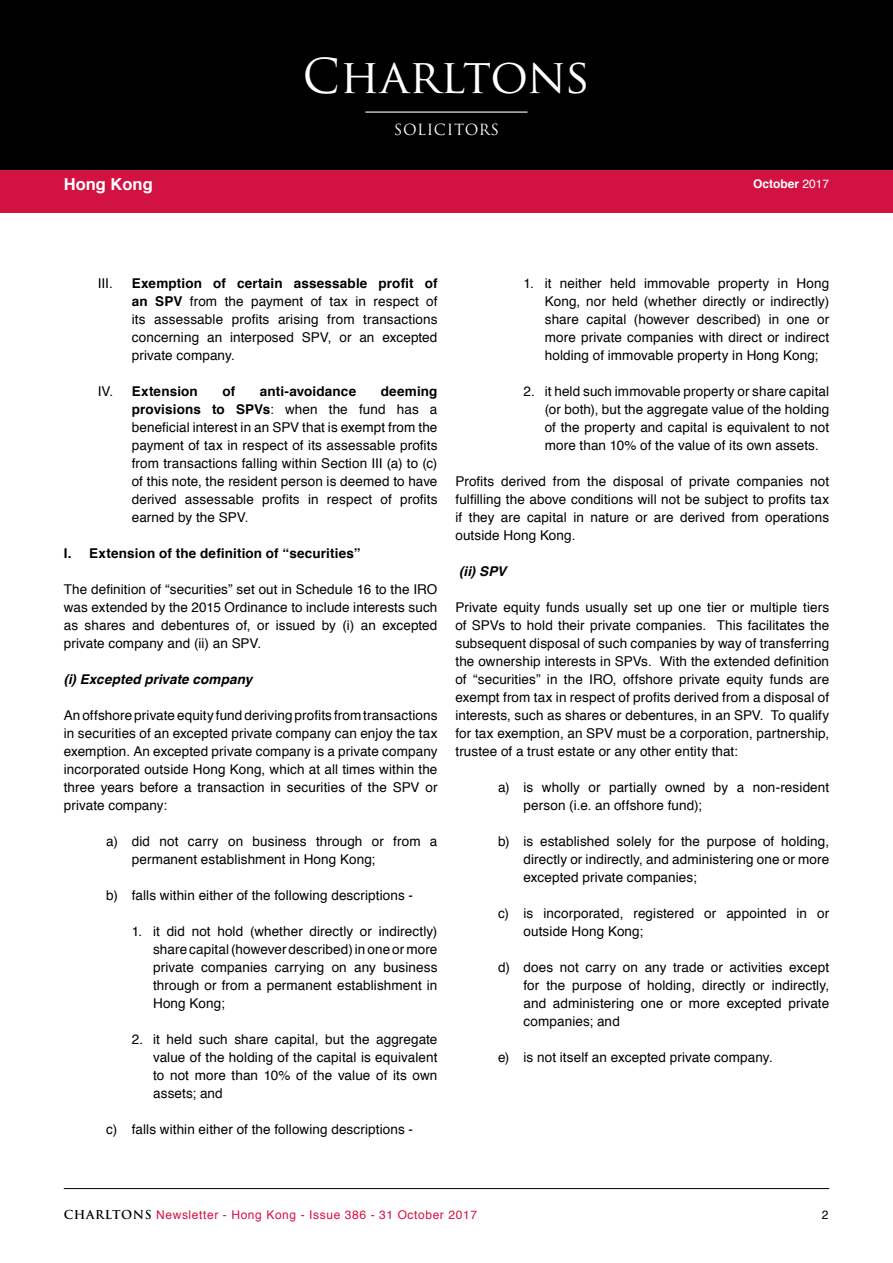
<style>
.page{position:relative;width:893px;height:1263px;background:#fff}
.page>*{position:absolute;margin:0;border:0;box-sizing:border-box;transform-origin:0 0}
.t1{font:46.8px "Trajan Pro";color:#fff}
.t2{font:700 16.5px "Helvetica";color:#fff}
.t3{font:15px "Trajan Pro";letter-spacing:.04em;color:#fff}
.t4{font:13.5px/18px "Helvetica";letter-spacing:.01em;color:#000;text-align:justify}
.t5{font:700 13.5px "Helvetica";letter-spacing:.01em;color:#000}
.t6{font:italic 700 13.5px "Helvetica";letter-spacing:.01em;color:#000}
.t7{font:12px "Helvetica";letter-spacing:.05em;color:#d21242}
.t8{font:700 12px "Helvetica";color:#fff}
.t9{font:12px "Helvetica";color:#000}
.s1{font-weight:400}
.s2{font-weight:700}
.s3{font-family:"Trajan Pro";font-weight:700;color:#000}
</style>
<div class="page">
<div style="left:0;top:194px;width:893px;height:19px;background:#d21242"></div>
<hr style="left:64px;top:1188px;width:765px;height:1px;background:#000">
<div style="left:0;top:0;width:893px;height:170px;background:#000"></div>
<div style="left:0;top:170px;width:893px;height:32px;background:#d21242"></div>
<hr style="left:365px;top:112px;width:162px;height:1px;background:#fff">
<p class="t2" style="left:64px;top:171px;width:90px">Hong Kong</p>
<h1 class="t1" style="left:303px;top:47px;width:289px">Charltons</h1>
<p class="t3" style="left:394px;top:120px;width:107px">SOLICITORS</p>
<p class="t8" style="left:753px;top:174px;width:78px">October <span class="s1">2017</span></p>
<p class="t4" style="left:98px;top:275px;width:16px">III.</p>
<p class="t4" style="left:132px;top:275px;width:307px"><span class="s2">Exemption of certain assessable profit of an SPV</span> from the payment of tax in respect of its assessable profits arising from transactions concerning an interposed SPV, or an excepted private company.</p>
<p class="t5" style="left:98px;top:380px;width:102px"><span class="s1">IV.</span> Extension</p>
<p class="t5" style="left:222px;top:380px;width:14px">of</p>
<p class="t5" style="left:260px;top:380px;width:98px">anti-avoidance</p>
<p class="t4" style="left:132px;top:383px;width:307px;text-indent:249px"><span class="s2">deeming provisions to SPVs</span>: when the fund has a beneficial interest in an SPV that is exempt from the payment of tax in respect of its assessable profits from transactions falling within Section III (a) to (c) of this note, the resident person is deemed to have derived assessable profits in respect of profits earned by the SPV.</p>
<p class="t5" style="left:64px;top:542px;width:298px">I. Extension of the definition of “securities”</p>
<p class="t4" style="left:64px;top:581px;width:375px">The definition of “securities” set out in Schedule 16 to the IRO was extended by the 2015 Ordinance to include interests such as shares and debentures of, or issued by (i) an excepted private company and (ii) an SPV.</p>
<p class="t6" style="left:64px;top:668px;width:190px">(i) Excepted private company</p>
<p class="t4" style="left:64px;top:707px;width:375px">An offshore private equity fund deriving profits from transactions in securities of an excepted private company can enjoy the tax exemption. An excepted private company is a private company incorporated outside Hong Kong, which at all times within the three years before a transaction in securities of the SPV or private company:</p>
<p class="t4" style="left:132px;top:833px;width:307px;text-indent:-26px">a) did not carry on business through or from a permanent establishment in Hong Kong;</p>
<p class="t4" style="left:106px;top:887px;width:308px">b) falls within either of the following descriptions -</p>
<p class="t4" style="left:153px;top:923px;width:286px;text-indent:-21px">1. it did not hold (whether directly or indirectly) share capital (however described) in one or more private companies carrying on any business through or from a permanent establishment in Hong Kong;</p>
<p class="t4" style="left:153px;top:1031px;width:286px;text-indent:-21px">2. it held such share capital, but the aggregate value of the holding of the capital is equivalent to not more than 10% of the value of its own assets; and</p>
<p class="t4" style="left:106px;top:1121px;width:308px">c) falls within either of the following descriptions -</p>
<p class="t4" style="left:545px;top:275px;width:286px;text-indent:-21px">1. it neither held immovable property in Hong Kong, nor held (whether directly or indirectly) share capital (however described) in one or more private companies with direct or indirect holding of immovable property in Hong Kong;</p>
<p class="t4" style="left:545px;top:383px;width:286px;text-indent:-21px">2. it held such immovable property or share capital (or both), but the aggregate value of the holding of the property and capital is equivalent to not more than 10% of the value of its own assets.</p>
<p class="t4" style="left:455px;top:473px;width:375px">Profits derived from the disposal of private companies not fulfilling the above conditions will not be subject to profits tax if they are capital in nature or are derived from operations outside Hong Kong.</p>
<p class="t6" style="left:459px;top:560px;width:48px">(ii) SPV</p>
<p class="t4" style="left:455px;top:599px;width:375px">Private equity funds usually set up one tier or multiple tiers of SPVs to hold their private companies. This facilitates the subsequent disposal of such companies by way of transferring the ownership interests in SPVs. With the extended definition of “securities” in the IRO, offshore private equity funds are exempt from tax in respect of profits derived from a disposal of interests, such as shares or debentures, in an SPV. To qualify for tax exemption, an SPV must be a corporation, partnership, trustee of a trust estate or any other entity that:</p>
<p class="t4" style="left:523px;top:779px;width:307px;text-indent:-26px">a) is wholly or partially owned by a non-resident person (i.e. an offshore fund);</p>
<p class="t4" style="left:523px;top:833px;width:307px;text-indent:-26px">b) is established solely for the purpose of holding, directly or indirectly, and administering one or more excepted private companies;</p>
<p class="t4" style="left:523px;top:905px;width:307px;text-indent:-26px">c) is incorporated, registered or appointed in or outside Hong Kong;</p>
<p class="t4" style="left:523px;top:959px;width:307px;text-indent:-26px">d) does not carry on any trade or activities except for the purpose of holding, directly or indirectly, and administering one or more excepted private companies; and</p>
<p class="t4" style="left:498px;top:1049px;width:276px">e) is not itself an excepted private company.</p>
<p class="t7" style="left:64px;top:1206px;width:415px"><span class="s3">CHARLTONS</span> Newsletter - Hong Kong - Issue 386 - 31 October 2017</p>
<p class="t9" style="left:822px;top:1206px;width:8px">2</p>
</div>
